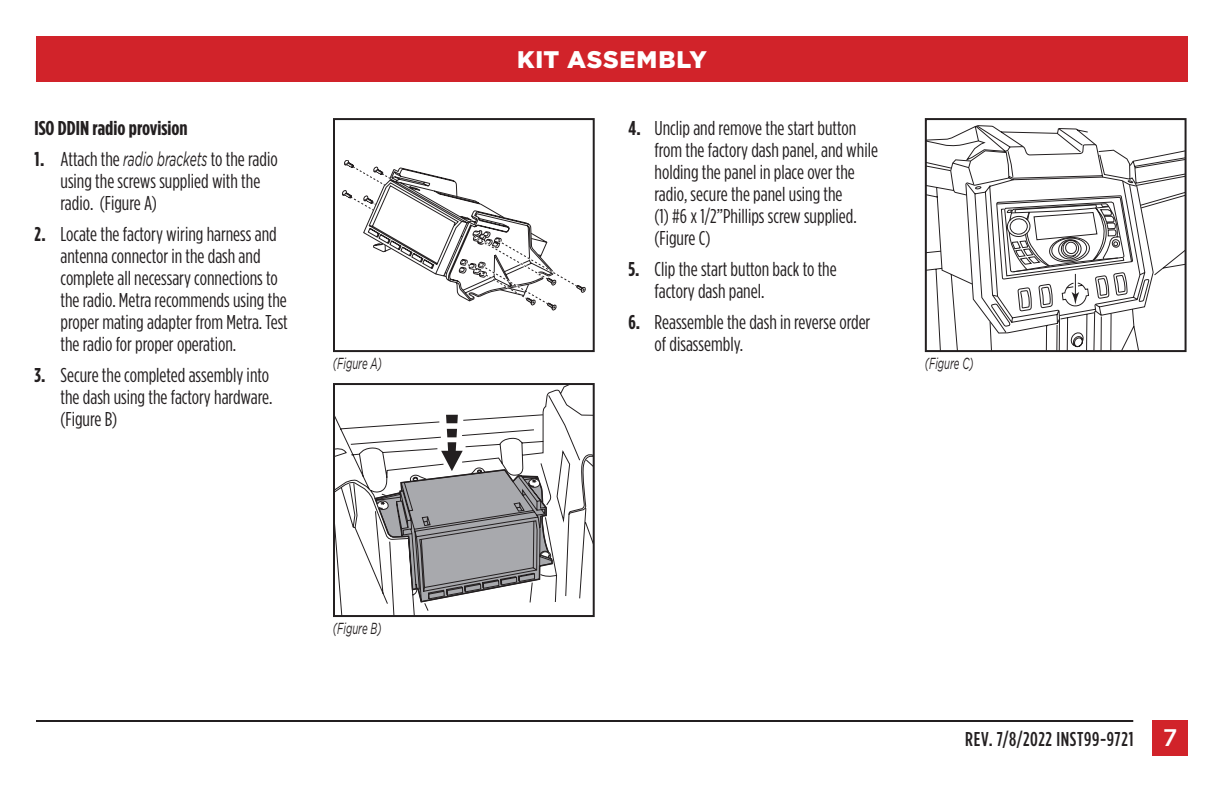
<style>
.page{position:relative;width:1224px;height:792px;background:#fff}
.page>*{position:absolute;margin:0;border:0;box-sizing:border-box;transform-origin:0 0}
.t1{font:900 24px "Gotham";letter-spacing:.03em;color:#fff}
.t2{font:20px/22px "Gotham Condensed";color:#231f20}
.t3{font:500 20px "Gotham Condensed";letter-spacing:.03em;color:#231f20}
.t4{font:700 20px "Gotham Condensed";color:#231f20;scale:1.07 1}
.t5{font:italic 16px "Gotham";color:#231f20;scale:.6 1}
.s1{font-weight:700}
.s2{font-family:"Gotham";font-style:italic}
.s3{font-family:"Gotham";font-size:24px;color:#fff}
</style>
<div class="page">
<div style="left:36px;top:36px;width:1152px;height:45px;background:#d1232a"></div>
<hr style="left:36px;top:720px;width:1097px;height:2px;background:#231f20">
<div style="left:1152px;top:720px;width:36px;height:36px;background:#d1232a"></div>
<svg style="left:342px;top:160px;width:243px;height:151px"></svg>
<div style="left:333px;top:118px;width:262px;height:234px;border:2px solid #231f20"></div>
<svg style="left:1154px;top:150px;width:30px;height:126px"></svg>
<svg style="left:928px;top:125px;width:226px;height:224px"></svg>
<svg style="left:1007px;top:203px;width:114px;height:101px"></svg>
<div style="left:925px;top:118px;width:262px;height:234px;border:2px solid #231f20"></div>
<svg style="left:336px;top:386px;width:256px;height:228px"></svg>
<svg style="left:446px;top:415px;width:12px;height:8px"></svg>
<div style="left:447px;top:429px;width:10px;height:8px;background:#231f20"></div>
<svg style="left:373px;top:442px;width:181px;height:161px"></svg>
<div style="left:333px;top:383px;width:262px;height:234px;border:2px solid #231f20"></div>
<p class="t4" style="left:35px;top:117px;width:145px">ISO DDIN radio provision</p>
<p class="t2" style="left:61px;top:148px;width:219px;text-indent:-26px"><span class="s1">1.</span> Attach the <span class="s2">radio brackets</span> to the radio using the screws supplied with the radio. (Figure A)</p>
<p class="t2" style="left:61px;top:223px;width:229px;text-indent:-26px"><span class="s1">2.</span> Locate the factory wiring harness and antenna connector in the dash and complete all necessary connections to the radio. Metra recommends using the proper mating adapter from Metra. Test the radio for proper operation.</p>
<p class="t2" style="left:61px;top:364px;width:213px;text-indent:-26px"><span class="s1">3.</span> Secure the completed assembly into the dash using the factory hardware. (Figure B)</p>
<p class="t1" style="left:517px;top:46px;width:191px">KIT ASSEMBLY</p>
<p class="t2" style="left:655px;top:117px;width:225px;text-indent:-26px"><span class="s1">4.</span> Unclip and remove the start button from the factory dash panel, and while holding the panel in place over the radio, secure the panel using the<br>(1) #6 x 1/2”Phillips screw supplied. (Figure C)</p>
<p class="t2" style="left:655px;top:258px;width:184px;text-indent:-26px"><span class="s1">5.</span> Clip the start button back to the factory dash panel.</p>
<p class="t2" style="left:655px;top:311px;width:217px;text-indent:-26px"><span class="s1">6.</span> Reassemble the dash in reverse order of disassembly.</p>
<p class="t5" style="left:333px;top:355px;width:83px">(Figure A)</p>
<p class="t5" style="left:925px;top:355px;width:83px">(Figure C)</p>
<p class="t5" style="left:333px;top:620px;width:83px">(Figure B)</p>
<p class="t3" style="left:965px;top:728px;width:214px">REV. 7/8/2022 INST99-9721 <span class="s3">7</span></p>
</div>
